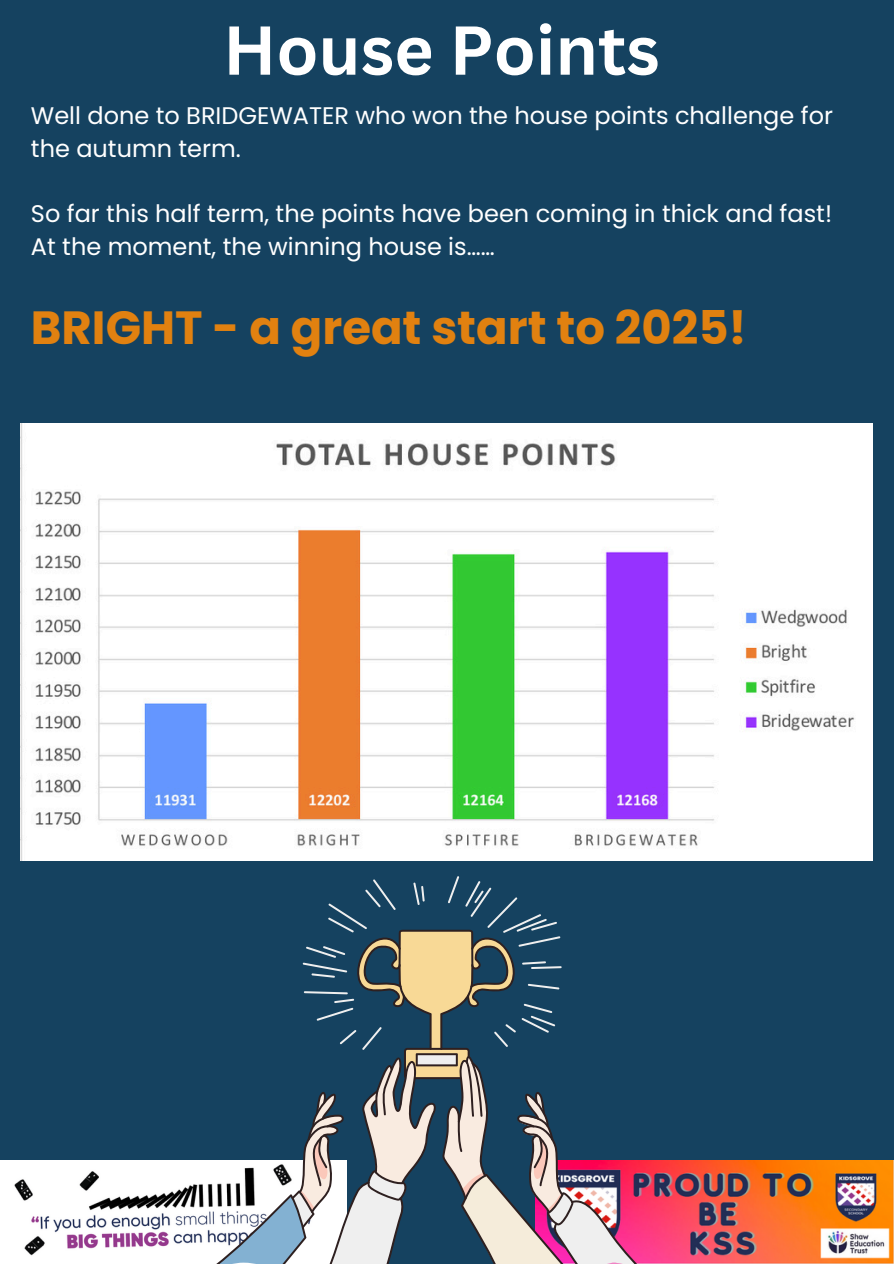
<style>
.page{position:relative;width:894px;height:1264px;background:#fff}
.page>*{position:absolute;margin:0;border:0;box-sizing:border-box;transform-origin:0 0}
.t1{font:700 67.5px "Canva Sans";color:#fff}
.t2{font:700 46.5px "Poppins";color:#e18110}
.t3{font:24px/32.7px "Poppins";color:#fff}
</style>
<div class="page">
<div style="left:0;top:0;width:893px;height:1263px;background:#154260"></div>
<img style="left:0;top:1160px;width:212px;height:103px">
<img style="left:639px;top:1160px;width:254px;height:102px">
<svg style="left:212px;top:876px;width:427px;height:387px"></svg>
<img style="left:20px;top:423px;width:852px;height:437px">
<h1 class="t1" style="left:223px;top:3px;width:438px">House Points</h1>
<p class="t3" style="left:31px;top:99px;width:803px">Well done to BRIDGEWATER who won the house points challenge for the autumn term.</p>
<p class="t3" style="left:31px;top:197px;width:802px">So far this half term, the points have been coming in thick and fast!</p>
<p class="t3" style="left:31px;top:230px;width:465px">At the moment, the winning house is……</p>
<h2 class="t2" style="left:31px;top:295px;width:717px">BRIGHT - a great start to 2025!</h2>
</div>
